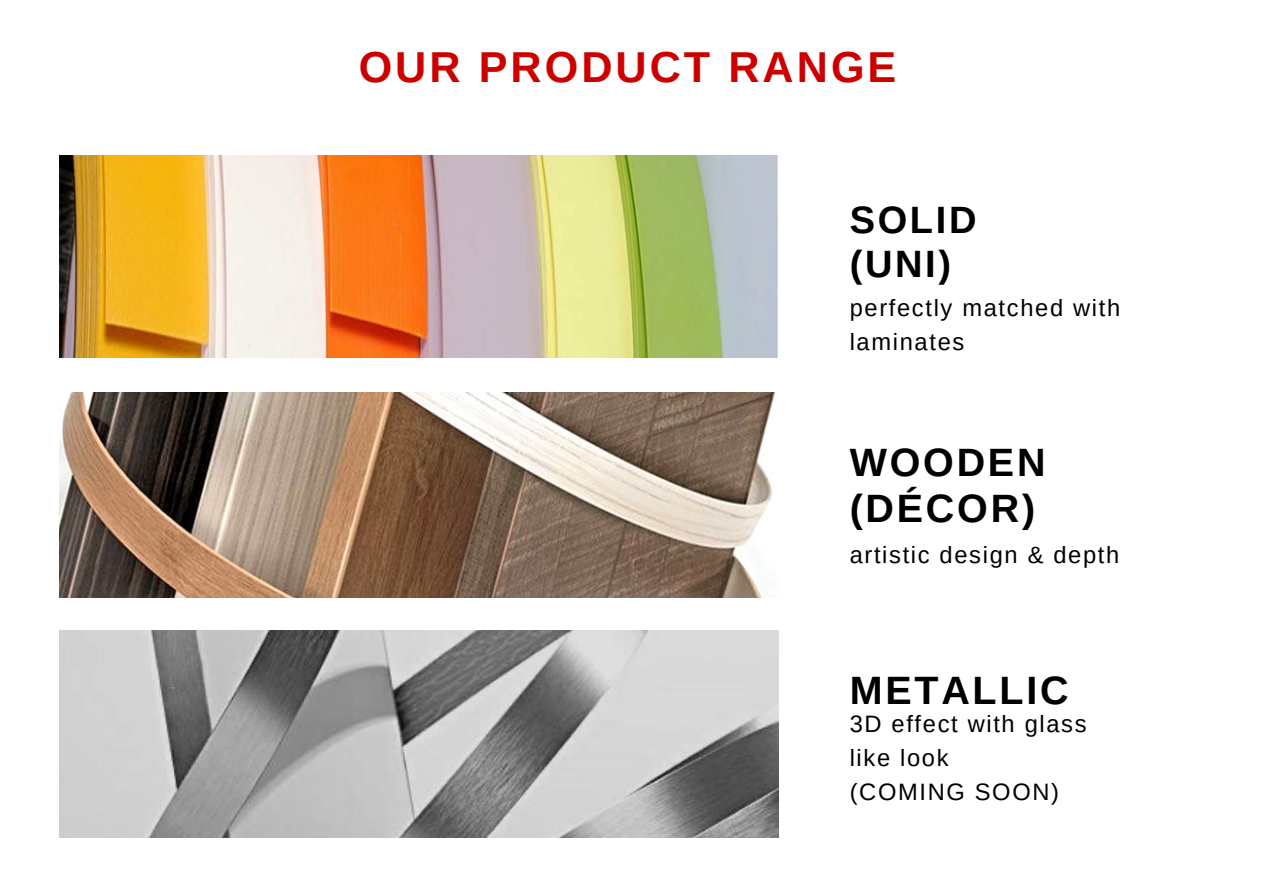
<style>
.page{position:relative;width:1263px;height:894px;background:#fff}
.page>*{position:absolute;margin:0;border:0;box-sizing:border-box;transform-origin:0 0}
.t1{font:700 43.2px "Arimo";letter-spacing:.07em;color:#cd0000}
.t2{font:700 39.45px/45.5px "Arimo";letter-spacing:.07em;color:#000}
.t3{font:700 38.1px/43.8px "Arimo";letter-spacing:.07em;color:#000}
.t4{font:23.7px/34px "Arimo";letter-spacing:.07em;color:#000}
</style>
<div class="page">
<img style="left:59px;top:630px;width:719px;height:207px">
<img style="left:59px;top:155px;width:719px;height:202px">
<img style="left:59px;top:392px;width:717px;height:205px">
<h1 class="t1" style="left:359px;top:43px;width:539px">OUR PRODUCT RANGE</h1>
<h3 class="t3" style="left:850px;top:197px;width:128px">SOLID (UNI)</h3>
<p class="t4" style="left:850px;top:291px;width:272px">perfectly matched with laminates</p>
<h2 class="t2" style="left:850px;top:440px;width:197px">WOODEN (DÉCOR)</h2>
<p class="t4" style="left:850px;top:538px;width:271px">artistic design &amp; depth</p>
<h2 class="t2" style="left:850px;top:667px;width:220px">METALLIC</h2>
<p class="t4" style="left:850px;top:706px;width:238px">3D effect with glass like look<br>(COMING SOON)</p>
</div>
